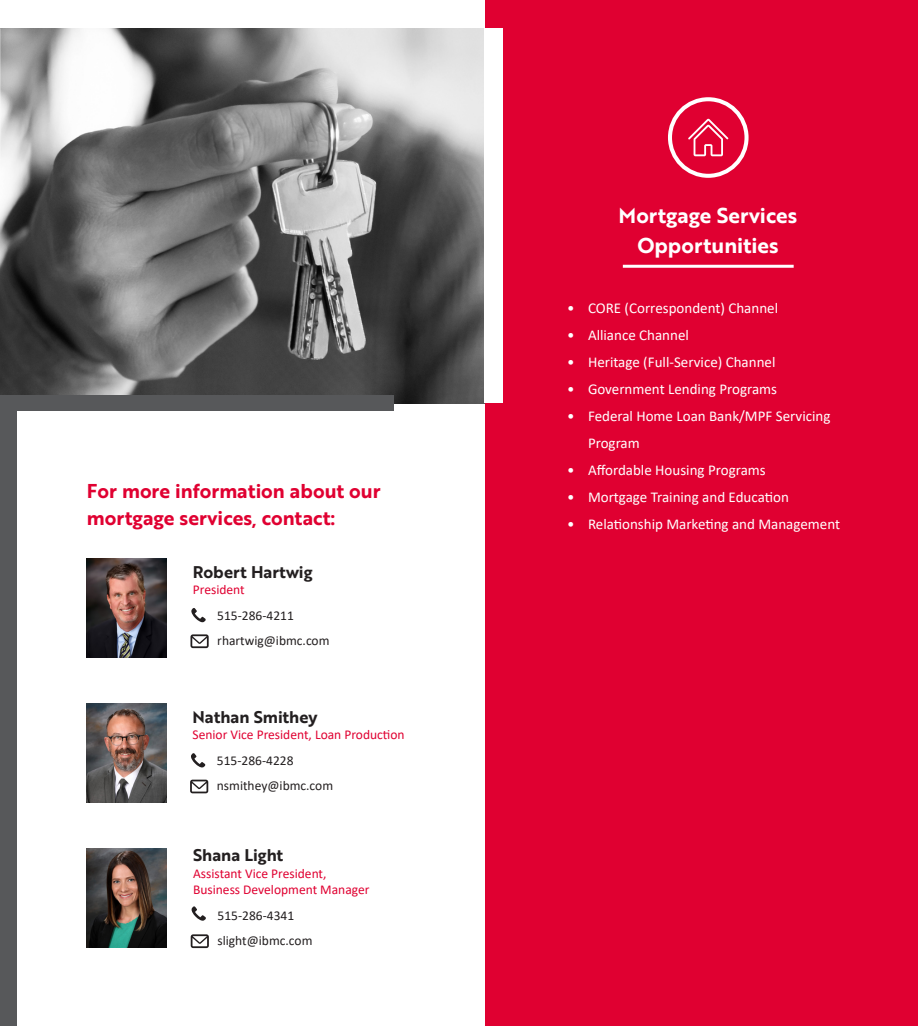
<style>
.page{position:relative;width:918px;height:1026px;background:#fff}
.page>*{position:absolute;margin:0;border:0;box-sizing:border-box;transform-origin:0 0}
.t1{font:21px/30px "Brother 1816 Bold";color:#fff;text-align:center}
.t2{font:19.5px/27px "Brother 1816 Bold";color:#e00031}
.t3{font:16.5px "Brother 1816 Bold";color:#231f20}
.t4{font:15px/27px "Calibri";color:#fff}
.t5{font:13.5px "Calibri";color:#e00031}
.t6{font:13.5px "Calibri";color:#231f20}
</style>
<div class="page">
<img style="left:0;top:28px;width:484px;height:375px">
<div style="left:485px;top:0;width:433px;height:1026px;background:#e00031"></div>
<div style="left:484px;top:28px;width:18px;height:375px;background:#fff"></div>
<div style="left:0;top:403px;width:16px;height:623px;background:#57585a"></div>
<div style="left:668px;top:97px;width:81px;height:81px;border:4px solid #fff;border-radius:50%"></div>
<hr style="left:623px;top:265px;width:171px;height:3px;background:#fff">
<svg style="left:688px;top:119px;width:40px;height:37px"></svg>
<svg style="left:191px;top:753px;width:14px;height:14px"></svg>
<svg style="left:190px;top:780px;width:18px;height:13px"></svg>
<svg style="left:192px;top:906px;width:14px;height:15px"></svg>
<svg style="left:191px;top:934px;width:18px;height:14px"></svg>
<svg style="left:191px;top:608px;width:15px;height:14px"></svg>
<svg style="left:190px;top:634px;width:19px;height:14px"></svg>
<img style="left:87px;top:558px;width:79px;height:99px">
<img style="left:87px;top:703px;width:79px;height:100px">
<img style="left:87px;top:848px;width:79px;height:100px">
<div style="left:0;top:395px;width:393px;height:16px;background:#57585a"></div>
<p class="t2" style="left:87px;top:476px;width:295px">For more information about our mortgage services, contact:</p>
<p class="t3" style="left:193px;top:559px;width:121px">Robert Hartwig</p>
<p class="t5" style="left:193px;top:580px;width:53px">President</p>
<p class="t6" style="left:217px;top:606px;width:78px">515-286-4211</p>
<p class="t6" style="left:217px;top:631px;width:114px">rhartwig@ibmc.com</p>
<p class="t3" style="left:192px;top:704px;width:127px">Nathan Smithey</p>
<p class="t5" style="left:192px;top:726px;width:214px">Senior Vice President, Loan Production</p>
<p class="t6" style="left:217px;top:751px;width:78px">515-286-4228</p>
<p class="t6" style="left:217px;top:777px;width:118px">nsmithey@ibmc.com</p>
<p class="t3" style="left:193px;top:843px;width:92px">Shana Light</p>
<p class="t5" style="left:193px;top:864px;width:135px">Assistant Vice President,</p>
<p class="t5" style="left:193px;top:880px;width:178px">Business Development Manager</p>
<p class="t6" style="left:217px;top:906px;width:78px">515-286-4341</p>
<p class="t6" style="left:218px;top:931px;width:96px">slight@ibmc.com</p>
<p class="t1" style="left:619px;top:200px;width:180px">Mortgage Services<br>Opportunities</p>
<p class="t4" style="left:567px;top:294px;width:213px">• CORE (Correspondent) Channel</p>
<p class="t4" style="left:567px;top:321px;width:123px">• Alliance Channel</p>
<p class="t4" style="left:567px;top:348px;width:210px">• Heritage (Full-Service) Channel</p>
<p class="t4" style="left:567px;top:375px;width:212px">• Government Lending Programs</p>
<p class="t4" style="left:588px;top:402px;width:244px;text-indent:-21px">• Federal Home Loan Bank/MPF Servicing<br>Program</p>
<p class="t4" style="left:567px;top:456px;width:200px">• Affordable Housing Programs</p>
<p class="t4" style="left:567px;top:483px;width:223px">• Mortgage Training and Education</p>
<p class="t4" style="left:567px;top:510px;width:275px">• Relationship Marketing and Management</p>
</div>
